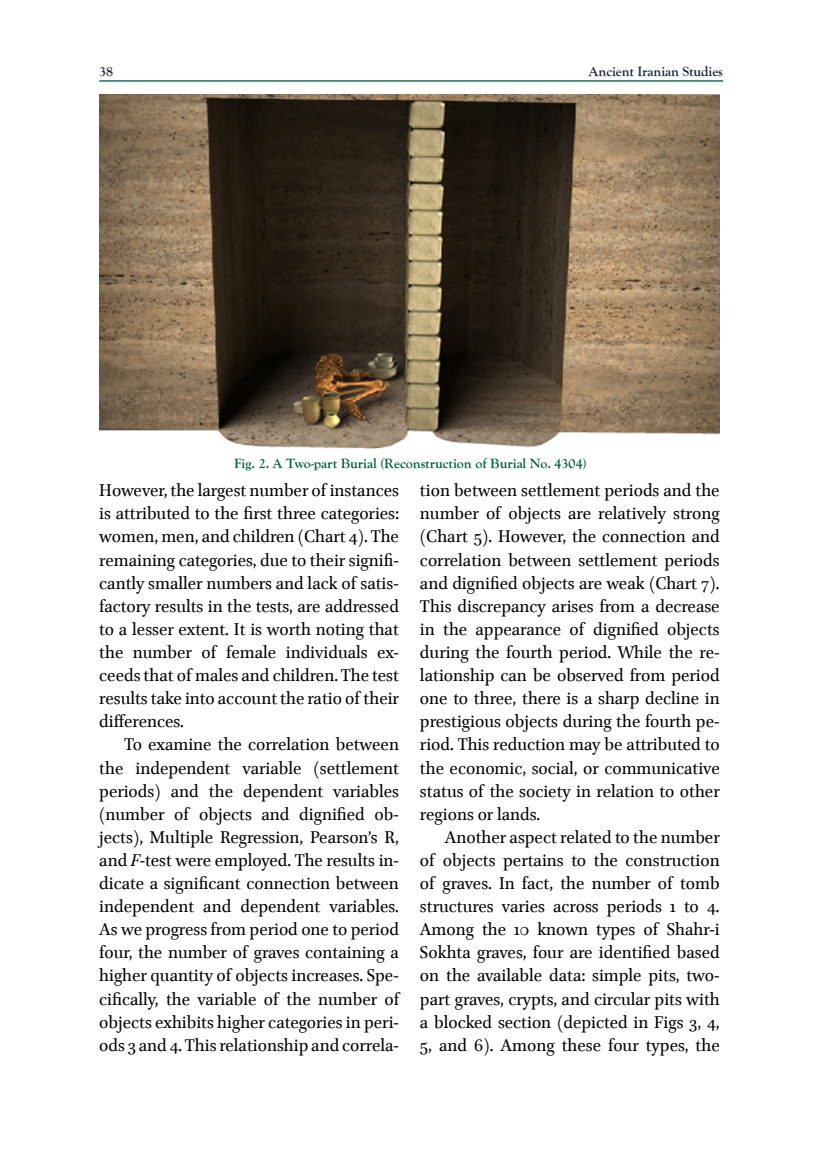
<style>
.page{position:relative;width:819px;height:1166px;background:#fff}
.page>*{position:absolute;margin:0;border:0;box-sizing:border-box;transform-origin:0 0}
.t1{font:19.25px/23.1px "Brill";color:#000;text-align:justify}
.t2{font:700 14px "Goudy Old Style T";color:#015c40}
.t3{font:700 14px "Goudy Old Style T";letter-spacing:-.005em;color:#17233a}
.s1{font-style:italic}
</style>
<div class="page">
<hr style="left:99px;top:80px;width:624px;height:2px;background:#015c40">
<img style="left:99px;top:94px;width:620px;height:355px">
<p class="t3" style="left:99px;top:63px;width:15px">38</p>
<p class="t3" style="left:589px;top:63px;width:135px">Ancient Iranian Studies</p>
<p class="t2" style="left:234px;top:455px;width:354px">Fig. 2. A Two-part Burial (Reconstruction of Burial No. 4304)</p>
<p class="t1" style="left:99px;top:480px;width:301px">However, the largest number of instances is attributed to the first three categories: women, men, and children (Chart 4). The remaining categories, due to their signifi&shy;cantly smaller numbers and lack of satis&shy;factory results in the tests, are addressed to a lesser extent. It is worth noting that the number of female individuals ex&shy;ceeds that of males and children. The test results take into account the ratio of their differences.</p>
<p class="t1" style="left:99px;top:734px;width:301px;text-indent:25px">To examine the correlation between the independent variable (settlement periods) and the dependent variables (number of objects and dignified ob&shy;jects), Multiple Regression, Pearson’s R, and <span class="s1">F</span>-test were employed. The results in&shy;dicate a significant connection between independent and dependent variables.<br>As we progress from period one to period four, the number of graves containing a higher quantity of objects increases. Spe&shy;cifically, the variable of the number of objects exhibits higher categories in peri&shy;ods 3 and 4. This relationship and correla-</p>
<p class="t1" style="left:420px;top:480px;width:301px">tion between settlement periods and the number of objects are relatively strong (Chart 5). However, the connection and correlation between settlement periods and dignified objects are weak (Chart 7).<br>This discrepancy arises from a decrease in the appearance of dignified objects during the fourth period. While the re&shy;lationship can be observed from period one to three, there is a sharp decline in prestigious objects during the fourth pe&shy;riod. This reduction may be attributed to the economic, social, or communicative status of the society in relation to other regions or lands.</p>
<p class="t1" style="left:420px;top:826px;width:301px;text-indent:25px">Another aspect related to the number of objects pertains to the construction of graves. In fact, the number of tomb structures varies across periods 1 to 4.<br>Among the 10 known types of Shahr-i Sokhta graves, four are identified based on the available data: simple pits, two&shy;part graves, crypts, and circular pits with a blocked section (depicted in Figs 3, 4, 5, and 6). Among these four types, the</p>
</div>
